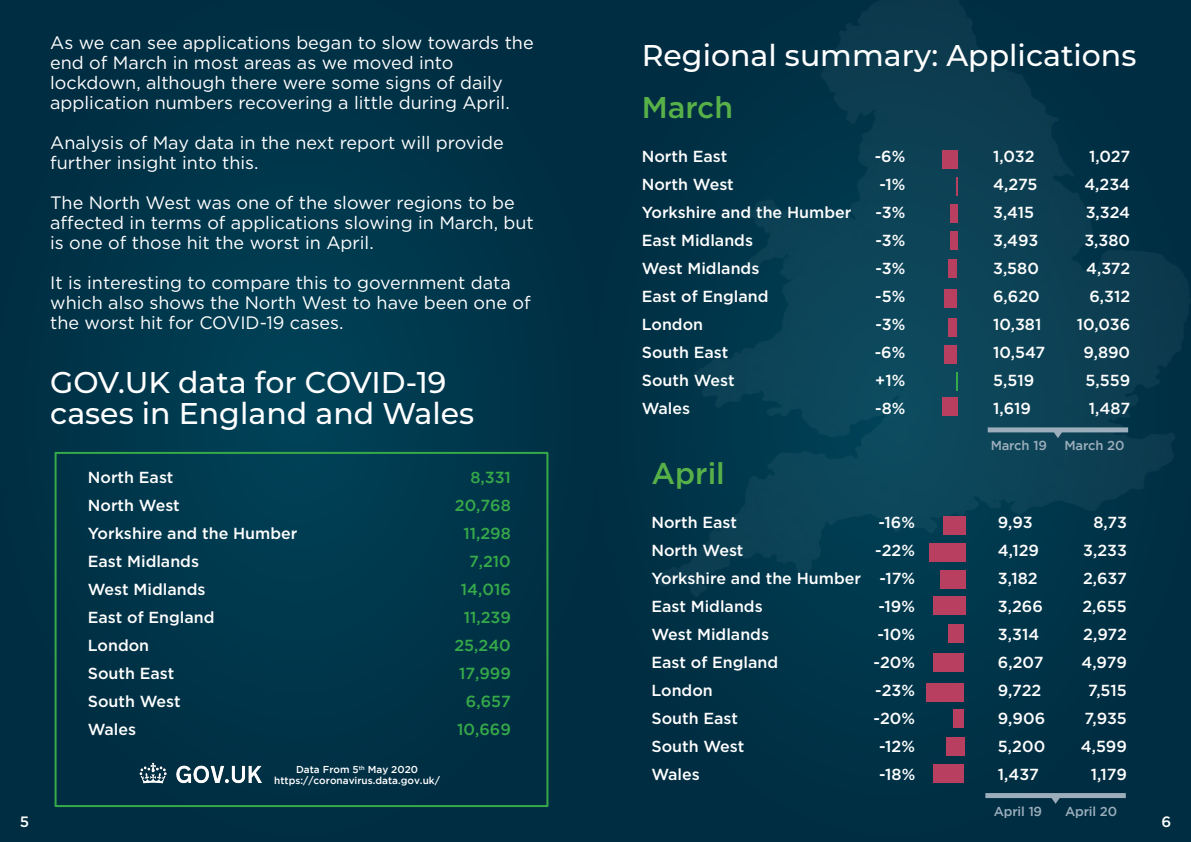
<style>
.page{position:relative;width:1191px;height:842px;background:#fff}
.page>*{position:absolute;margin:0;border:0;box-sizing:border-box;transform-origin:0 0}
.t1{font:500 30px/30.5px "Montserrat";color:#fff}
.t2{font:500 30px "Gotham";color:#58b148}
.t3{font:18px/20px "Gotham";color:#fff}
.t4{font:500 16px/28px "Gotham";color:#fff}
.t5{font:500 16px/28px "Gotham";color:#36aa49;text-align:right}
.t6{font:500 15px "Gotham";color:#fff}
.t7{font:500 13px "Gotham";letter-spacing:-.02em;color:#9caebc}
.t8{font:500 10px/11px "Gotham";color:#fff;text-align:center}
</style>
<div class="page">
<div style="left:0;top:0;width:595px;height:842px;background:#003247"></div>
<img style="left:140px;top:762px;width:122px;height:21px">
<div style="left:55px;top:452px;width:493px;height:355px;border:2px solid #36aa49"></div>
<div style="left:595px;top:0;width:596px;height:842px;background:#002f43"></div>
<img style="left:659px;top:0;width:531px;height:597px">
<svg style="left:956px;top:177px;width:2px;height:19px"></svg>
<div style="left:942px;top:150px;width:16px;height:19px;background:#b83f60"></div>
<div style="left:942px;top:397px;width:16px;height:19px;background:#b83f60"></div>
<div style="left:950px;top:204px;width:8px;height:19px;background:#b83f60"></div>
<div style="left:950px;top:231px;width:8px;height:19px;background:#b83f60"></div>
<div style="left:947px;top:259px;width:9px;height:19px;background:#b83f60"></div>
<div style="left:944px;top:289px;width:12px;height:19px;background:#b83f60"></div>
<div style="left:947px;top:318px;width:9px;height:19px;background:#b83f60"></div>
<div style="left:944px;top:345px;width:12px;height:19px;background:#b83f60"></div>
<svg style="left:956px;top:372px;width:2px;height:19px"></svg>
<div style="left:929px;top:543px;width:36px;height:19px;background:#b83f60"></div>
<div style="left:943px;top:516px;width:22px;height:18px;background:#b83f60"></div>
<div style="left:940px;top:570px;width:25px;height:19px;background:#b83f60"></div>
<div style="left:933px;top:596px;width:32px;height:19px;background:#b83f60"></div>
<div style="left:948px;top:624px;width:16px;height:18px;background:#b83f60"></div>
<div style="left:933px;top:653px;width:31px;height:19px;background:#b83f60"></div>
<div style="left:933px;top:764px;width:31px;height:19px;background:#b83f60"></div>
<div style="left:926px;top:683px;width:38px;height:19px;background:#b83f60"></div>
<div style="left:953px;top:709px;width:11px;height:19px;background:#b83f60"></div>
<div style="left:946px;top:737px;width:18px;height:18px;background:#b83f60"></div>
<svg style="left:985px;top:793px;width:140px;height:11px"></svg>
<svg style="left:987px;top:427px;width:141px;height:11px;background:#4f7384"></svg>
<p class="t6" style="left:20px;top:815px;width:11px">5</p>
<p class="t3" style="left:50px;top:33px;width:485px">As we can see applications began to slow towards the end of March in most areas as we moved into lockdown, although there were some signs of daily application numbers recovering a little during April.</p>
<p class="t3" style="left:50px;top:133px;width:455px">Analysis of May data in the next report will provide further insight into this.</p>
<p class="t3" style="left:50px;top:193px;width:485px">The North West was one of the slower regions to be affected in terms of applications slowing in March, but is one of those hit the worst in April.</p>
<p class="t3" style="left:50px;top:273px;width:482px">It is interesting to compare this to government data which also shows the North West to have been one of the worst hit for COVID-19 cases.</p>
<h1 class="t1" style="left:50px;top:367px;width:425px">GOV.UK data for COVID-19 cases in England and Wales</h1>
<p class="t4" style="left:88px;top:464px;width:211px">North East<br>North West<br>Yorkshire and the Humber<br>East Midlands<br>West Midlands<br>East of England<br>London<br>South East<br>South West<br>Wales</p>
<p class="t8" style="left:274px;top:765px;width:167px">Data From 5<sup>th</sup> May 2020 https://coronavirus.data.gov.uk/</p>
<p class="t5" style="left:454px;top:464px;width:58px">8,331<br>20,768<br>11,298<br>7,210<br>14,016<br>11,239<br>25,240<br>17,999<br>6,657<br>10,669</p>
<h1 class="t1" style="left:642px;top:40px;width:496px">Regional summary: Applications</h1>
<h1 class="t2" style="left:642px;top:94px;width:93px">March</h1>
<p class="t4" style="left:642px;top:143px;width:211px">North East<br>North West<br>Yorkshire and the Humber<br>East Midlands<br>West Midlands<br>East of England<br>London<br>South East<br>South West<br>Wales</p>
<h1 class="t2" style="left:651px;top:460px;width:75px">April</h1>
<p class="t4" style="left:874px;top:143px;width:32px;text-align:justify">-6% -1% -3% -3% -3% -5% -3% -6% +1% -8%</p>
<p class="t4" style="left:993px;top:143px;width:43px">1,032</p>
<p class="t4" style="left:1089px;top:143px;width:43px">1,027</p>
<p class="t4" style="left:993px;top:171px;width:46px">4,275</p>
<p class="t4" style="left:1084px;top:171px;width:47px">4,234</p>
<p class="t4" style="left:993px;top:199px;width:43px">3,415</p>
<p class="t4" style="left:1085px;top:199px;width:46px">3,324</p>
<p class="t4" style="left:993px;top:227px;width:47px">3,493</p>
<p class="t4" style="left:1084px;top:227px;width:47px">3,380</p>
<p class="t4" style="left:993px;top:255px;width:47px">3,580</p>
<p class="t4" style="left:1086px;top:255px;width:46px">4,372</p>
<p class="t4" style="left:993px;top:283px;width:48px">6,620</p>
<p class="t4" style="left:1089px;top:283px;width:42px">6,312</p>
<p class="t4" style="left:993px;top:311px;width:50px">10,381</p>
<p class="t4" style="left:1076px;top:311px;width:55px">10,036</p>
<p class="t4" style="left:993px;top:339px;width:54px">10,547</p>
<p class="t4" style="left:1083px;top:339px;width:48px">9,890</p>
<p class="t4" style="left:993px;top:367px;width:43px">5,519</p>
<p class="t4" style="left:1085px;top:367px;width:46px">5,559</p>
<p class="t4" style="left:993px;top:395px;width:39px">1,619</p>
<p class="t4" style="left:1089px;top:395px;width:43px">1,487</p>
<p class="t7" style="left:990px;top:441px;width:58px">March 19</p>
<p class="t7" style="left:1064px;top:441px;width:61px">March 20</p>
<p class="t4" style="left:651px;top:509px;width:211px">North East<br>North West<br>Yorkshire and the Humber<br>East Midlands<br>West Midlands<br>East of England<br>London<br>South East<br>South West<br>Wales</p>
<p class="t4" style="left:873px;top:509px;width:43px;text-align:center">-16% -22% -17% -19% -10% -20% -23% -20% -12% -18%</p>
<p class="t4" style="left:998px;top:509px;width:36px">9,93</p>
<p class="t4" style="left:1093px;top:509px;width:35px">8,73</p>
<p class="t4" style="left:998px;top:537px;width:43px">4,129</p>
<p class="t4" style="left:1083px;top:537px;width:45px">3,233</p>
<p class="t4" style="left:998px;top:565px;width:41px">3,182</p>
<p class="t4" style="left:1083px;top:565px;width:45px">2,637</p>
<p class="t4" style="left:998px;top:593px;width:46px">3,266</p>
<p class="t4" style="left:1082px;top:593px;width:46px">2,655</p>
<p class="t4" style="left:998px;top:621px;width:43px">3,314</p>
<p class="t4" style="left:1083px;top:621px;width:45px">2,972</p>
<p class="t4" style="left:998px;top:649px;width:47px">6,207</p>
<p class="t4" style="left:1081px;top:649px;width:47px">4,979</p>
<p class="t4" style="left:998px;top:677px;width:45px">9,722</p>
<p class="t4" style="left:1088px;top:677px;width:40px">7,515</p>
<p class="t4" style="left:998px;top:705px;width:49px">9,906</p>
<p class="t4" style="left:1084px;top:705px;width:44px">7,935</p>
<p class="t4" style="left:998px;top:733px;width:49px">5,200</p>
<p class="t4" style="left:1080px;top:733px;width:48px">4,599</p>
<p class="t4" style="left:998px;top:761px;width:42px">1,437</p>
<p class="t4" style="left:1090px;top:761px;width:38px">1,179</p>
<p class="t7" style="left:994px;top:806px;width:50px">April 19</p>
<p class="t7" style="left:1065px;top:806px;width:53px">April 20</p>
<p class="t6" style="left:1161px;top:815px;width:11px">6</p>
</div>
